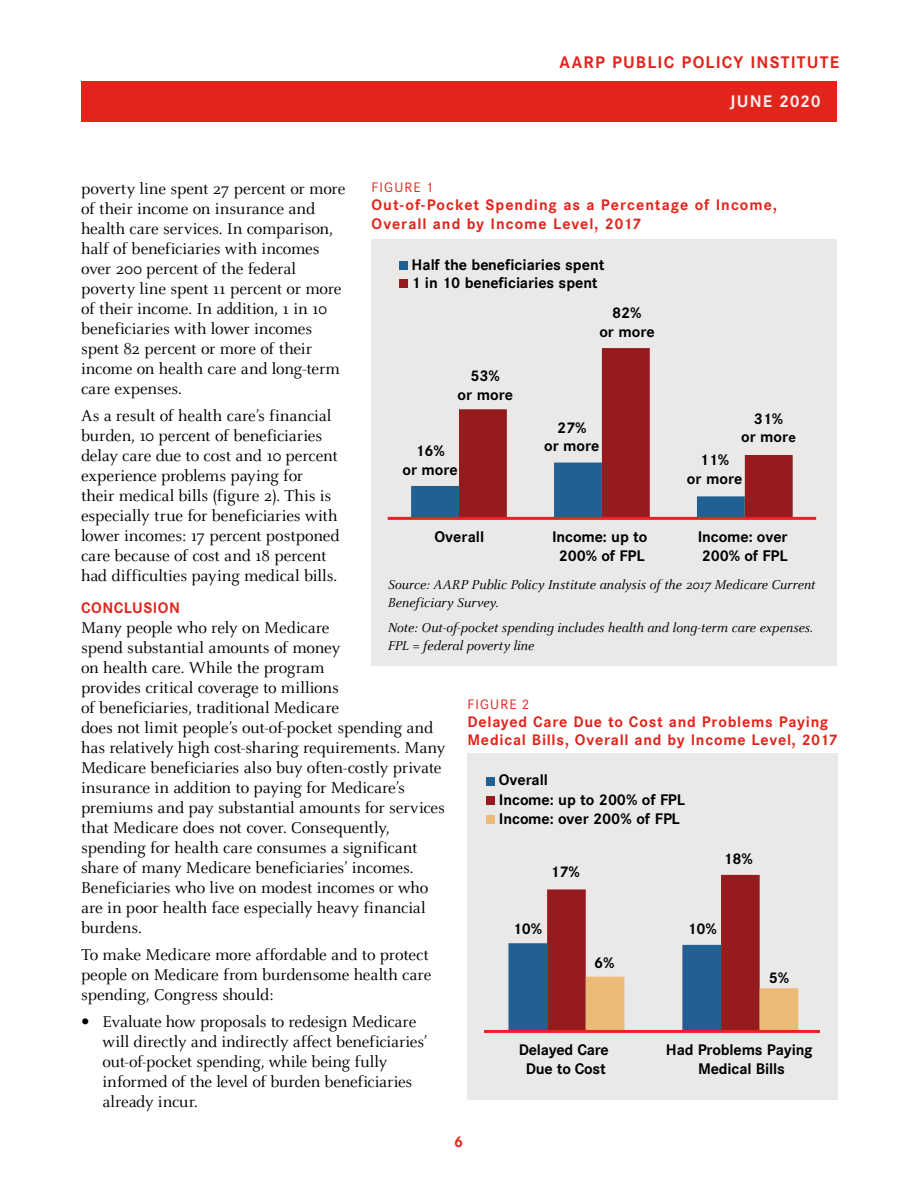
<style>
.page{position:relative;width:918px;height:1188px;background:#fff}
.page>*{position:absolute;margin:0;border:0;box-sizing:border-box;transform-origin:0 0}
.t1{font:17.25px/20px "Celeste Pro";letter-spacing:-.01em;color:#000}
.t2{font:700 16.5px "Corporate S";letter-spacing:.07em;color:#e1251b}
.t3{font:700 16.5px "Corporate S";letter-spacing:.05em;color:#fdeeed}
.t4{font:700 15.15px/18.8px "Corporate S";letter-spacing:-.005em;color:#000;text-align:center}
.t5{font:700 15px/19.5px "Corporate S";letter-spacing:.055em;color:#e1251b}
.t6{font:700 15px "Corporate S";letter-spacing:.03em;color:#e1251b}
.TableSource{font:italic 14.25px/17.2px "Celeste Pro";letter-spacing:-.005em;color:#000}
.t7{font:13.5px "Corporate S";letter-spacing:.085em;color:#e1251b}
.s1{font-family:"Arial";font-size:24px}
.s2{font-size:13.65px}
</style>
<div class="page">
<div style="left:81px;top:81px;width:756px;height:41px;background:#e1251b"></div>
<div style="left:372px;top:239px;width:465px;height:427px;background:#eae9e8"></div>
<svg style="left:411px;top:486px;width:48px;height:31px"></svg>
<svg style="left:459px;top:348px;width:334px;height:169px"></svg>
<hr style="left:388px;top:517px;width:428px;height:3px;background:#ed2024">
<div style="left:399px;top:261px;width:9px;height:9px;background:#216092"></div>
<div style="left:399px;top:280px;width:9px;height:8px;background:#961b1e"></div>
<div style="left:467px;top:753px;width:371px;height:346px;background:#eae9e8"></div>
<svg style="left:508px;top:875px;width:290px;height:155px"></svg>
<hr style="left:485px;top:1030px;width:334px;height:3px;background:#ed2024">
<div style="left:487px;top:777px;width:8px;height:9px;background:#216092"></div>
<div style="left:487px;top:796px;width:8px;height:9px;background:#961b1e"></div>
<div style="left:487px;top:815px;width:8px;height:9px;background:#ebbc78"></div>
<p class="t2" style="left:560px;top:52px;width:281px">AARP PUBLIC POLICY INSTITUTE</p>
<p class="t3" style="left:730px;top:92px;width:92px">JUNE 2020</p>
<p class="t1" style="left:81px;top:178px;width:266px">poverty line spent 27 percent or more of their income on insurance and health care services. In comparison, half of beneficiaries with incomes over 200 percent of the federal poverty line spent 11 percent or more of their income. In addition, 1 in 10 beneficiaries with lower incomes spent 82 percent or more of their income on health care and long-term care expenses.</p>
<p class="t1" style="left:81px;top:405px;width:260px">As a result of health care’s financial burden, 10 percent of beneficiaries delay care due to cost and 10 percent experience problems paying for their medical bills (figure 2). This is especially true for beneficiaries with lower incomes: 17 percent postponed care because of cost and 18 percent had difficulties paying medical bills.</p>
<h2 class="t6" style="left:81px;top:599px;width:100px">CONCLUSION</h2>
<p class="t1" style="left:81px;top:618px;width:366px">Many people who rely on Medicare<br>spend substantial amounts of money<br>on health care. While the program<br>provides critical coverage to millions<br>of beneficiaries, traditional Medicare<br>does not limit people’s out-of-pocket spending and has relatively high cost-sharing requirements. Many Medicare beneficiaries also buy often-costly private insurance in addition to paying for Medicare’s premiums and pay substantial amounts for services that Medicare does not cover. Consequently, spending for health care consumes a significant share of many Medicare beneficiaries’ incomes.<br>Beneficiaries who live on modest incomes or who are in poor health face especially heavy financial burdens.</p>
<p class="t1" style="left:81px;top:945px;width:352px">To make Medicare more affordable and to protect people on Medicare from burdensome health care spending, Congress should:</p>
<p class="t1" style="left:103px;top:1011px;width:326px;text-indent:-22px"><span class="s1">•</span> Evaluate how proposals to redesign Medicare will directly and indirectly affect beneficiaries’ out-of-pocket spending, while being fully informed of the level of burden beneficiaries already incur.</p>
<p class="t7" style="left:372px;top:179px;width:63px">FIGURE 1</p>
<p class="t5" style="left:372px;top:195px;width:407px">Out-of-Pocket Spending as a Percentage of Income,<br>Overall and by Income Level, 2017</p>
<p class="t4" style="left:412px;top:256px;width:194px;line-height:18.1px;text-align:left">Half the beneficiaries spent<br>1 in 10 beneficiaries spent</p>
<p class="t4" style="left:599px;top:304px;width:57px">82%<br>or more</p>
<p class="t4" style="left:458px;top:366px;width:57px">53%<br>or more</p>
<p class="t4" style="left:741px;top:409px;width:56px">31%<br>or mor<span class="s2">e</span></p>
<p class="t4" style="left:544px;top:418px;width:57px">27%<br>or more</p>
<p class="t4" style="left:402px;top:441px;width:57px">16%<br>or more</p>
<p class="t4" style="left:687px;top:450px;width:57px">11%<br>or more</p>
<p class="t4" style="left:434px;top:528px;width:51px">Overall</p>
<p class="t4" style="left:552px;top:528px;width:97px;line-height:18.1px">Income: up to<br>200% of FPL</p>
<p class="t4" style="left:698px;top:528px;width:92px;line-height:18.1px;text-align:left">Income: over<br>200% of FPL</p>
<p class="TableSource" style="left:388px;top:576px;width:429px">Source: AARP Public Policy Institute analysis of the 2017 Medicare Current<br>Beneficiary Survey.</p>
<p class="TableSource" style="left:388px;top:619px;width:427px">Note: Out-of-pocket spending includes health and long-term care expenses.<br>FPL = federal poverty line</p>
<p class="t7" style="left:467px;top:696px;width:64px">FIGURE 2</p>
<p class="t5" style="left:467px;top:713px;width:372px;line-height:18px">Delayed Care Due to Cost and Problems Paying<br>Medical Bills, Overall and by Income Level, 2017</p>
<p class="t4" style="left:499px;top:771px;width:188px;text-align:left">Overall<br>Income: up to 200% of FPL<br>Income: over 200% of FPL</p>
<p class="t4" style="left:723px;top:850px;width:31px">18%</p>
<p class="t4" style="left:551px;top:863px;width:31px">17%</p>
<p class="t4" style="left:513px;top:920px;width:31px">10%</p>
<p class="t4" style="left:687px;top:920px;width:31px">10%</p>
<p class="t4" style="left:594px;top:954px;width:22px">6%</p>
<p class="t4" style="left:769px;top:968px;width:22px">5%</p>
<p class="t4" style="left:519px;top:1041px;width:92px;line-height:18.1px">Delayed Care<br>Due to Cost</p>
<p class="t4" style="left:666px;top:1041px;width:148px;line-height:18.1px">Had Problems Paying<br>Medical Bills</p>
<p class="t5" style="left:454px;top:1133px;width:11px">6</p>
</div>
